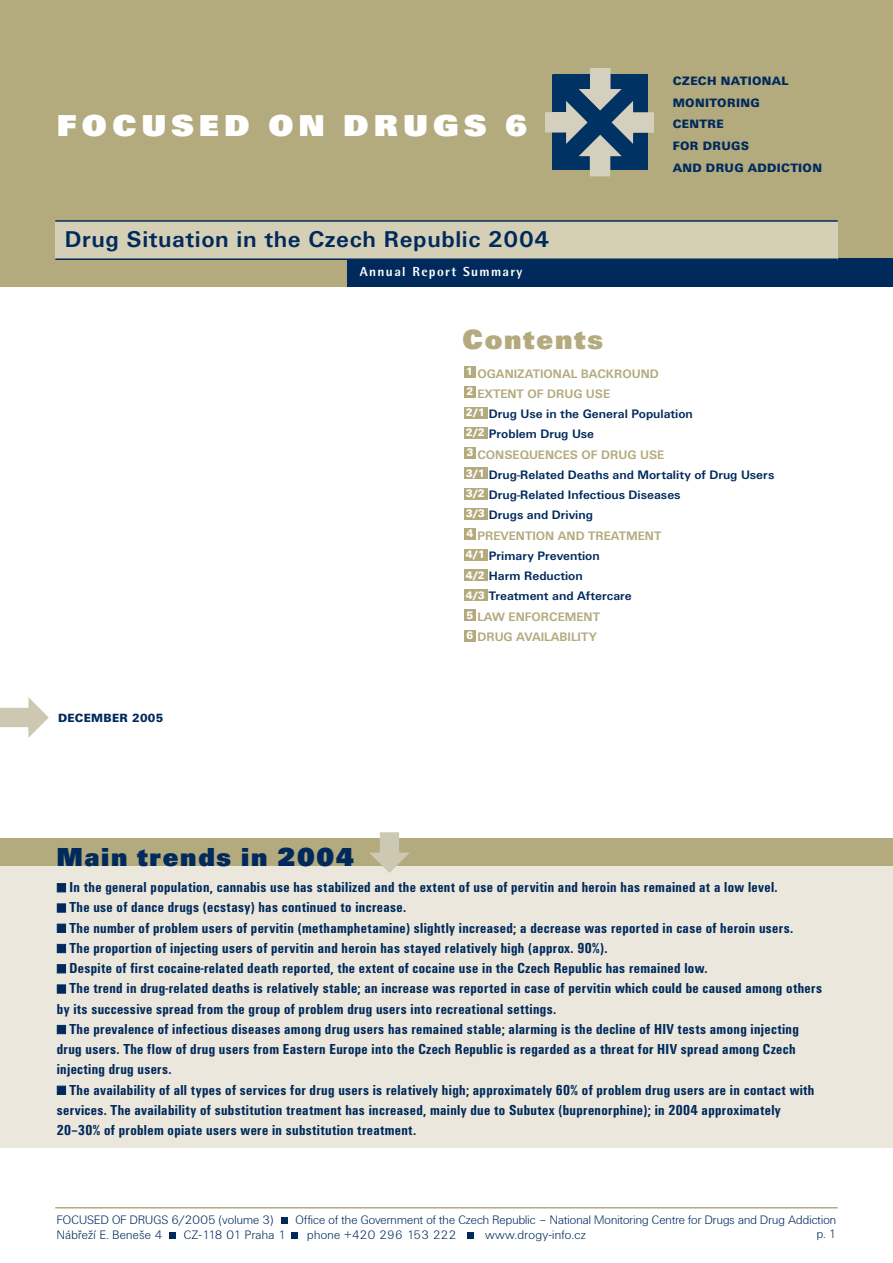
<style>
.page{position:relative;width:893px;height:1263px;background:#fff}
.page>*{position:absolute;margin:0;border:0;box-sizing:border-box;transform-origin:0 0}
.t1{font:700 31.35px "Unitus DEE Ultr";letter-spacing:.16em;color:#fff;scale:1.08 1}
.t2{font:700 28.8px "Unitus DEE Ultr";letter-spacing:.065em;color:#b3aa7e}
.t3{font:700 27px "Unitus DEE Ultr";letter-spacing:.065em;color:#002a5c}
.t4{font:700 23.7px "Unitus TEE";letter-spacing:.025em;color:#002a5c}
.t5{font:700 condensed 15px "Unitus TEE";letter-spacing:.025em;color:#002a5c}
.t6{font:15px "Rotis Semi Sans Extra Bold CE";letter-spacing:.085em;color:#fff}
.t7{font:700 12.75px/20.2px "Unitus TEE";color:#002a5c}
.t8{font:12.75px "Unitus DEE Ligh";letter-spacing:.01em;color:#002a5c}
.t9{font:700 12.75px/20.2px "Unitus TEE";color:#b3aa7e}
.t10{font:12.75px "Unitus DEE Ligh";letter-spacing:.03em;color:#002a5c}
.t11{font:12.6px/21.8px "Unitus TEE Blac";letter-spacing:.025em;color:#002a5c}
.t12{font:12.3px "Unitus TEE Blac";letter-spacing:.025em;color:#002a5c}
.t13{font:11.25px/20.2px "Unitus TEE Blac";color:#fff}
</style>
<div class="page">
<div style="left:0;top:0;width:893px;height:287px;background:#b3aa7e"></div>
<div style="left:348px;top:259px;width:545px;height:28px;background:#002a5c"></div>
<div style="left:55px;top:221px;width:783px;height:38px;background:#d5cfb6"></div>
<hr style="left:55px;top:220px;width:783px;height:2px;background:#002a5c">
<hr style="left:55px;top:258px;width:783px;height:2px;background:#002a5c">
<svg style="left:0;top:697px;width:49px;height:41px"></svg>
<div style="left:464px;top:366px;width:12px;height:12px;background:#b3aa7e"></div>
<div style="left:464px;top:386px;width:12px;height:12px;background:#b3aa7e"></div>
<div style="left:464px;top:528px;width:12px;height:12px;background:#b3aa7e"></div>
<div style="left:464px;top:609px;width:12px;height:12px;background:#b3aa7e"></div>
<div style="left:464px;top:630px;width:12px;height:11px;background:#b3aa7e"></div>
<div style="left:464px;top:447px;width:12px;height:12px;background:#b3aa7e"></div>
<div style="left:464px;top:407px;width:23px;height:11px;background:#b3aa7e"></div>
<div style="left:464px;top:427px;width:23px;height:11px;background:#b3aa7e"></div>
<div style="left:464px;top:468px;width:23px;height:11px;background:#b3aa7e"></div>
<div style="left:464px;top:488px;width:23px;height:11px;background:#b3aa7e"></div>
<div style="left:464px;top:508px;width:23px;height:12px;background:#b3aa7e"></div>
<div style="left:464px;top:549px;width:23px;height:12px;background:#b3aa7e"></div>
<div style="left:464px;top:569px;width:23px;height:12px;background:#b3aa7e"></div>
<div style="left:464px;top:589px;width:23px;height:12px;background:#b3aa7e"></div>
<svg style="left:545px;top:68px;width:109px;height:108px"></svg>
<hr style="left:55px;top:1207px;width:783px;height:1px;background:#b3aa7e">
<div style="left:281px;top:1217px;width:7px;height:7px;background:#002a5c"></div>
<div style="left:169px;top:1232px;width:7px;height:6px;background:#002a5c"></div>
<div style="left:467px;top:1232px;width:7px;height:6px;background:#002a5c"></div>
<svg style="left:292px;top:1232px;width:6px;height:6px"></svg>
<div style="left:0;top:859px;width:893px;height:288px;background:#ebe7dc"></div>
<div style="left:0;top:838px;width:893px;height:27px;background:#b3aa7e"></div>
<svg style="left:369px;top:832px;width:41px;height:41px"></svg>
<h1 class="t1" style="left:57px;top:113px;width:437px">FOCUSED ON DRUGS 6</h1>
<h3 class="t4" style="left:65px;top:230px;width:486px">Drug Situation in the Czech Republic 2004</h3>
<p class="t6" style="left:360px;top:267px;width:164px">Annual Report Summary</p>
<p class="t11" style="left:673px;top:71px;width:151px">CZECH NATIONAL<br>MONITORING<br>CENTRE<br>FOR DRUGS<br>AND DRUG ADDICTION</p>
<p class="t12" style="left:58px;top:713px;width:107px">DECEMBER 2005</p>
<h3 class="t3" style="left:57px;top:846px;width:299px">Main trends in 2004</h3>
<h2 class="t2" style="left:462px;top:329px;width:142px">Contents</h2>
<p class="t13" style="left:467px;top:382px;width:8px">2</p>
<p class="t13" style="left:466px;top:363px;width:8px">1</p>
<p class="t9" style="left:477px;top:364px;width:183px">OGANIZATIONAL BACKROUND<br>EXTENT OF DRUG USE</p>
<p class="t7" style="left:489px;top:405px;width:206px">Drug Use in the General Population<br>Problem Drug Use</p>
<p class="t9" style="left:477px;top:445px;width:189px">CONSEQUENCES OF DRUG USE</p>
<p class="t7" style="left:489px;top:466px;width:287px">Drug-Related Deaths and Mortality of Drug Users<br>Drug-Related Infectious Diseases<br>Drugs and Driving</p>
<p class="t9" style="left:477px;top:526px;width:186px">PREVENTION AND TREATMENT</p>
<p class="t7" style="left:489px;top:547px;width:144px">Primary Prevention<br>Harm Reduction<br>Treatment and Aftercare</p>
<p class="t9" style="left:477px;top:607px;width:124px">LAW ENFORCEMENT<br>DRUG AVAILABILITY</p>
<p class="t13" style="left:466px;top:403px;width:21px">2/1<br>2/2</p>
<p class="t13" style="left:466px;top:464px;width:21px;text-align:justify">3/1<br>3/2<br>3/3</p>
<p class="t13" style="left:466px;top:545px;width:21px;text-align:justify">4/1<br>4/2<br>4/3</p>
<p class="t13" style="left:467px;top:443px;width:8px">3</p>
<p class="t13" style="left:467px;top:525px;width:8px">4</p>
<p class="t13" style="left:467px;top:606px;width:8px">5<br>6</p>
<p class="t5" style="left:70px;top:881px;width:710px">In the general population, cannabis use has stabilized and the extent of use of pervitin and heroin has remained at a low level.</p>
<p class="t5" style="left:70px;top:902px;width:338px">The use of dance drugs (ecstasy) has continued to increase.</p>
<p class="t5" style="left:70px;top:922px;width:725px">The number of problem users of pervitin (methamphetamine) slightly increased; a decrease was reported in case of heroin users.</p>
<p class="t5" style="left:70px;top:942px;width:539px">The proportion of injecting users of pervitin and heroin has stayed relatively high (approx. 90%).</p>
<p class="t5" style="left:70px;top:962px;width:640px">Despite of first cocaine-related death reported, the extent of cocaine use in the Czech Republic has remained low.</p>
<p class="t5" style="left:70px;top:983px;width:754px">The trend in drug-related deaths is relatively stable; an increase was reported in case of pervitin which could be caused among others</p>
<p class="t5" style="left:57px;top:1003px;width:501px">by its successive spread from the group of problem drug users into recreational settings.</p>
<p class="t5" style="left:70px;top:1023px;width:731px">The prevalence of infectious diseases among drug users has remained stable; alarming is the decline of HIV tests among injecting</p>
<p class="t5" style="left:57px;top:1043px;width:740px">drug users. The flow of drug users from Eastern Europe into the Czech Republic is regarded as a threat for HIV spread among Czech</p>
<p class="t5" style="left:57px;top:1064px;width:116px">injecting drug users.</p>
<p class="t5" style="left:70px;top:1084px;width:746px">The availability of all types of services for drug users is relatively high; approximately 60% of problem drug users are in contact with</p>
<p class="t5" style="left:57px;top:1104px;width:726px">services. The availability of substitution treatment has increased, mainly due to Subutex (buprenorphine); in 2004 approximately</p>
<p class="t5" style="left:57px;top:1124px;width:361px">20–30% of problem opiate users were in substitution treatment.</p>
<p class="t8" style="left:57px;top:1214px;width:218px">FOCUSED OF DRUGS 6/2005 (volume 3)</p>
<p class="t8" style="left:296px;top:1214px;width:542px">Office of the Government of the Czech Republic – National Monitoring Centre for Drugs and Drug Addiction</p>
<p class="t10" style="left:57px;top:1229px;width:107px">Nábřeží E. Beneše 4</p>
<p class="t8" style="left:184px;top:1229px;width:103px">CZ-118 01 Praha 1</p>
<p class="t10" style="left:307px;top:1229px;width:151px">phone +420 296 153 222</p>
<p class="t10" style="left:485px;top:1229px;width:102px">www.drogy-info.cz</p>
<p class="t8" style="left:817px;top:1229px;width:21px">p. 1</p>
</div>
